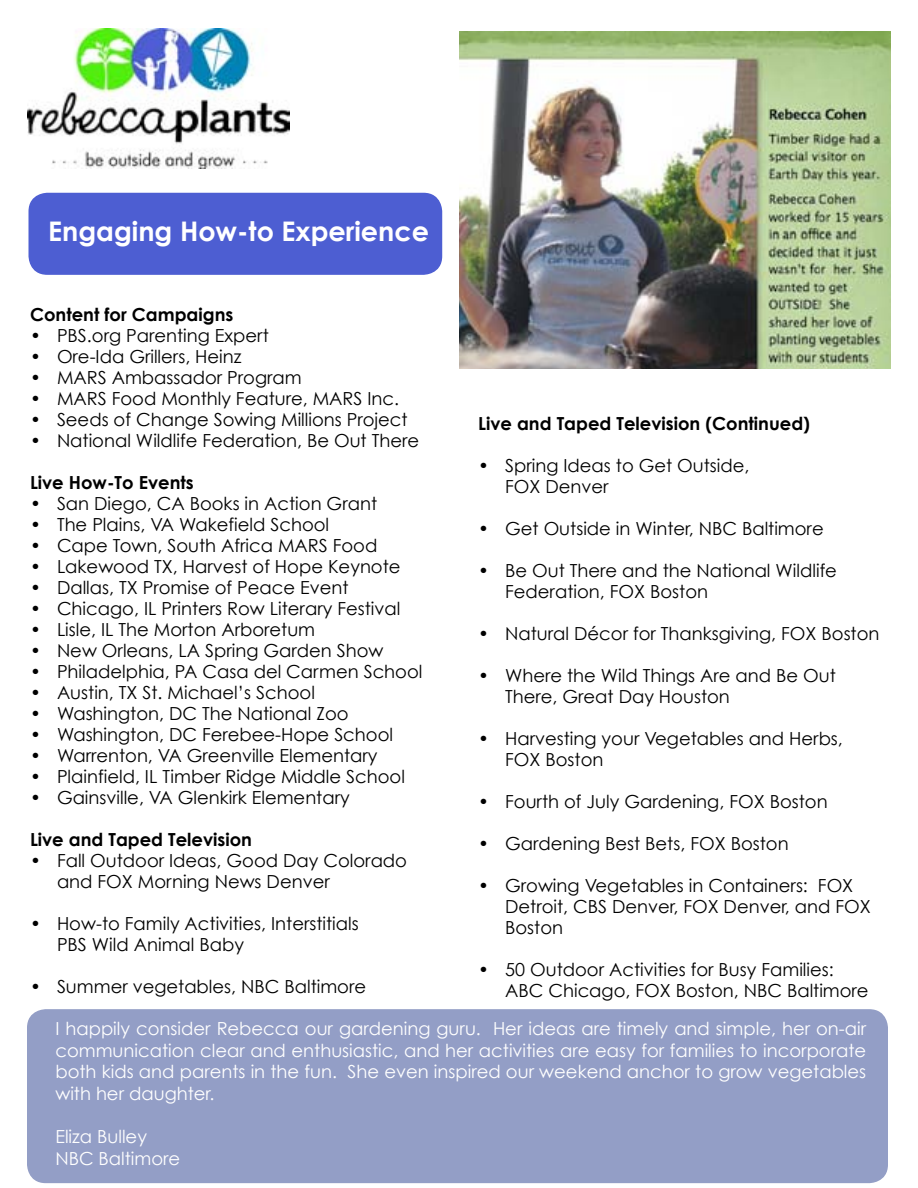
<style>
.page{position:relative;width:918px;height:1188px;background:#fff}
.page>*{position:absolute;margin:0;border:0;box-sizing:border-box;transform-origin:0 0}
.t1{font:700 27px "Century Gothic";color:#fff}
.t2{font:18px/21px "Century Gothic";color:#000}
.t3{font:18px/21.6px "Century Gothic";color:#fff;text-align:justify}
.t4{font:700 18px "Century Gothic";color:#000}
</style>
<div class="page">
<img style="left:27px;top:29px;width:262px;height:140px">
<div style="left:29px;top:194px;width:412px;height:80px;background:#4d5ed2;border-radius:18px"></div>
<div style="left:28px;top:193px;width:414px;height:82px;border:2px solid #4d5ed2;border-radius:18px"></div>
<div style="left:28px;top:1010px;width:859px;height:172px;background:#939ec6;border-radius:18px"></div>
<div style="left:27px;top:1009px;width:861px;height:174px;border:2px solid #939ec6;border-radius:18px"></div>
<img style="left:459px;top:32px;width:431px;height:337px">
<h1 class="t1" style="left:48px;top:214px;width:382px">Engaging How-to Experience</h1>
<p class="t4" style="left:30px;top:303px;width:205px">Content for Campaigns</p>
<p class="t2" style="left:30px;top:325px;width:240px">• PBS.org Parenting Expert</p>
<p class="t2" style="left:30px;top:346px;width:213px">• Ore-Ida Grillers, Heinz</p>
<p class="t2" style="left:30px;top:367px;width:273px">• MARS Ambassador Program</p>
<p class="t2" style="left:30px;top:388px;width:371px">• MARS Food Monthly Feature, MARS Inc.</p>
<p class="t2" style="left:30px;top:409px;width:379px">• Seeds of Change Sowing Millions Project</p>
<p class="t2" style="left:30px;top:430px;width:391px">• National Wildlife Federation, Be Out There</p>
<p class="t4" style="left:30px;top:471px;width:165px">Live How-To Events</p>
<p class="t2" style="left:30px;top:493px;width:349px">• San Diego, CA Books in Action Grant</p>
<p class="t2" style="left:30px;top:514px;width:301px">• The Plains, VA Wakefield School</p>
<p class="t2" style="left:30px;top:535px;width:349px">• Cape Town, South Africa MARS Food</p>
<p class="t2" style="left:30px;top:556px;width:372px">• Lakewood TX, Harvest of Hope Keynote</p>
<p class="t2" style="left:30px;top:577px;width:320px">• Dallas, TX Promise of Peace Event</p>
<p class="t2" style="left:30px;top:598px;width:372px">• Chicago, IL Printers Row Literary Festival</p>
<p class="t2" style="left:30px;top:619px;width:287px">• Lisle, IL The Morton Arboretum</p>
<p class="t2" style="left:30px;top:640px;width:355px">• New Orleans, LA Spring Garden Show</p>
<p class="t2" style="left:30px;top:661px;width:394px">• Philadelphia, PA Casa del Carmen School</p>
<p class="t2" style="left:30px;top:682px;width:286px">• Austin, TX St. Michael’s School</p>
<p class="t2" style="left:30px;top:703px;width:320px">• Washington, DC The National Zoo</p>
<p class="t2" style="left:30px;top:724px;width:365px">• Washington, DC Ferebee-Hope School</p>
<p class="t2" style="left:30px;top:745px;width:349px">• Warrenton, VA Greenville Elementary</p>
<p class="t2" style="left:30px;top:766px;width:376px">• Plainfield, IL Timber Ridge Middle School</p>
<p class="t2" style="left:30px;top:787px;width:321px">• Gainsville, VA Glenkirk Elementary</p>
<p class="t4" style="left:30px;top:828px;width:224px">Live and Taped Television</p>
<p class="t2" style="left:57px;top:850px;width:352px;text-indent:-27px">• Fall Outdoor Ideas, Good Day Colorado and FOX Morning News Denver</p>
<p class="t2" style="left:57px;top:913px;width:303px;text-indent:-27px">• How-to Family Activities, Interstitials<br>PBS Wild Animal Baby</p>
<p class="t2" style="left:30px;top:976px;width:338px">• Summer vegetables, NBC Baltimore</p>
<p class="t4" style="left:478px;top:412px;width:333px">Live and Taped Television (Continued)</p>
<p class="t2" style="left:505px;top:455px;width:246px;text-indent:-27px">• Spring Ideas to Get Outside,<br>FOX Denver</p>
<p class="t2" style="left:478px;top:518px;width:347px">• Get Outside in Winter, NBC Baltimore</p>
<p class="t2" style="left:505px;top:560px;width:333px;text-indent:-27px">• Be Out There and the National Wildlife<br>Federation, FOX Boston</p>
<p class="t2" style="left:478px;top:623px;width:403px">• Natural Décor for Thanksgiving, FOX Boston</p>
<p class="t2" style="left:505px;top:665px;width:332px;text-indent:-27px">• Where the Wild Things Are and Be Out<br>There, Great Day Houston</p>
<p class="t2" style="left:505px;top:728px;width:339px;text-indent:-27px">• Harvesting your Vegetables and Herbs,<br>FOX Boston</p>
<p class="t2" style="left:478px;top:791px;width:351px">• Fourth of July Gardening, FOX Boston</p>
<p class="t2" style="left:478px;top:833px;width:312px">• Gardening Best Bets, FOX Boston</p>
<p class="t2" style="left:505px;top:875px;width:367px;text-indent:-27px">• Growing Vegetables in Containers: FOX<br>Detroit, CBS Denver, FOX Denver, and FOX<br>Boston</p>
<p class="t2" style="left:505px;top:959px;width:365px;text-indent:-27px">• 50 Outdoor Activities for Busy Families:<br>ABC Chicago, FOX Boston, NBC Baltimore</p>
<p class="t3" style="left:55px;top:1017px;width:812px">I happily consider Rebecca our gardening guru. Her ideas are timely and simple, her on-air communication clear and enthusiastic, and her activities are easy for families to incorporate both kids and parents in the fun. She even inspired our weekend anchor to grow vegetables with her daughter.</p>
<p class="t3" style="left:55px;top:1125px;width:126px">Eliza Bulley<br>NBC Baltimore</p>
</div>
